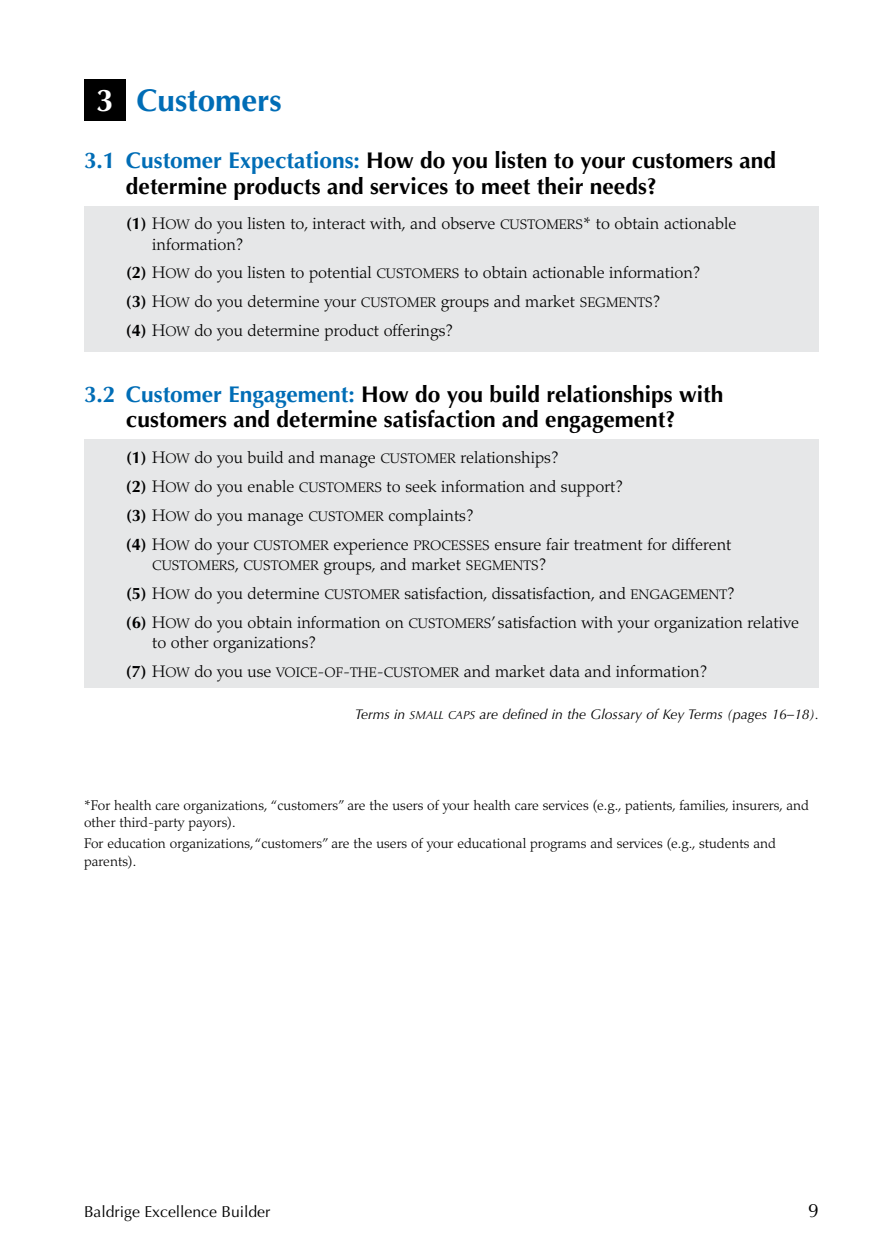
<style>
.page{position:relative;width:882px;height:1260px;background:#fff}
.page>*{position:absolute;margin:0;border:0;box-sizing:border-box;transform-origin:0 0}
.t1{font:700 31.5px "Optima";color:#006db6}
.t2{font:700 31.5px "Optima";color:#fff}
.t3{font:700 22.75px/25.4px "Optima";color:#000}
.t4{font:19.25px "Optima";color:#000}
.t5{font:300 16.62px/20.1px "Palatino";color:#000}
.t6{font:15.75px "Optima";color:#000}
.t7{font:300 14px/21px "Palatino";color:#000}
.t8{font:italic 14px "Optima";color:#000}
.t9{font:13.83px "Palatino Light SC830";color:#000}
.s1{color:#006db6}
.s2{font-family:"Optima";font-weight:700}
.s3{font-family:"Palatino Light SC830";font-weight:400}
.s4{font-family:"Palatino Light SC830";font-weight:400;font-size:13.83px}
.s5{font-family:"Palatino";font-weight:300;font-size:16.62px}
.s6{font-family:"Optima Italic SC830";font-style:normal;font-size:11.55px}
</style>
<div class="page">
<div style="left:84px;top:439px;width:735px;height:249px;background:#e6e7e8"></div>
<div style="left:84px;top:206px;width:735px;height:146px;background:#e6e7e8"></div>
<div style="left:84px;top:79px;width:42px;height:42px;background:#000"></div>
<p class="t2" style="left:96px;top:82px;width:19px">3</p>
<h2 class="t1" style="left:137px;top:82px;width:147px">Customers</h2>
<p class="t3" style="left:126px;top:148px;width:652px;text-indent:-42px"><span class="s1">3.1 Customer Expectations:</span> How do you listen to your customers and determine products and services to meet their needs?</p>
<p class="t5" style="left:152px;top:214px;width:586px;text-indent:-26px"><span class="s2">(1)</span> <span class="s3">H</span><span class="s4">OW</span> do you listen to, interact with, and observe <span class="s4">CUSTOMERS</span>* to obtain actionable information?</p>
<p class="t5" style="left:126px;top:263px;width:576px"><span class="s2">(2)</span> <span class="s3">H</span><span class="s4">OW</span> do you listen to potential <span class="s4">CUSTOMERS</span> to obtain actionable information?</p>
<p class="t5" style="left:126px;top:292px;width:536px"><span class="s2">(3)</span> <span class="s3">H</span><span class="s4">OW</span> do you determine your <span class="s4">CUSTOMER</span> groups and market <span class="s4">SEGMENTS</span>?</p>
<p class="t5" style="left:126px;top:321px;width:329px"><span class="s2">(4)</span> <span class="s3">H</span><span class="s4">OW</span> do you determine product offerings?</p>
<p class="t3" style="left:84px;top:382px;width:641px;text-align:center"><span class="s1">3.2 Customer Engagement:</span> How do you build relationships with customers and determine satisfaction and engagement?</p>
<p class="t5" style="left:126px;top:448px;width:434px"><span class="s2">(1)</span> <span class="s3">H</span><span class="s4">OW</span> do you build and manage <span class="s4">CUSTOMER</span> relationships?</p>
<p class="t5" style="left:126px;top:476px;width:499px"><span class="s2">(2)</span> <span class="s3">H</span><span class="s4">OW</span> do you enable <span class="s4">CUSTOMERS</span> to seek information and support?</p>
<p class="t5" style="left:126px;top:505px;width:349px"><span class="s2">(3)</span> <span class="s3">H</span><span class="s4">OW</span> do you manage <span class="s4">CUSTOMER</span> complaints?</p>
<p class="t5" style="left:126px;top:534px;width:607px"><span class="s2">(4)</span> <span class="s3">H</span><span class="s4">OW</span> do your <span class="s4">CUSTOMER</span> experience <span class="s4">PROCESSES</span> ensure fair treatment for different</p>
<p class="t9" style="left:152px;top:557px;width:396px">CUSTOMERS<span class="s5">,</span> CUSTOMER <span class="s5">groups, and market</span> SEGMENTS<span class="s5">?</span></p>
<p class="t5" style="left:126px;top:583px;width:610px"><span class="s2">(5)</span> <span class="s3">H</span><span class="s4">OW</span> do you determine <span class="s4">CUSTOMER</span> satisfaction, dissatisfaction, and <span class="s4">ENGAGEMENT</span>?</p>
<p class="t5" style="left:152px;top:612px;width:648px;text-indent:-26px"><span class="s2">(6)</span> <span class="s3">H</span><span class="s4">OW</span> do you obtain information on <span class="s4">CUSTOMERS</span>’ satisfaction with your organization relative to other organizations?</p>
<p class="t5" style="left:126px;top:661px;width:583px"><span class="s2">(7)</span> <span class="s3">H</span><span class="s4">OW</span> do you use <span class="s4">VOICE</span><span class="s3">-</span><span class="s4">OF</span><span class="s3">-</span><span class="s4">THE</span><span class="s3">-</span><span class="s4">CUSTOMER</span> and market data and information?</p>
<p class="t8" style="left:355px;top:706px;width:466px">Terms in <span class="s6">SMALL CAPS</span> are defined in the Glossary of Key Terms (pages 16–18).</p>
<p class="t7" style="left:84px;top:794px;width:726px">*For health care organizations, “customers” are the users of your health care services (e.g., patients, families, insurers, and</p>
<p class="t7" style="left:84px;top:812px;width:694px">other third-party payors).<br>For education organizations, “customers” are the users of your educational programs and services (e.g., students and</p>
<p class="t7" style="left:84px;top:850px;width:54px">parents).</p>
<p class="t6" style="left:84px;top:1202px;width:188px">Baldrige Excellence Builder</p>
<p class="t4" style="left:808px;top:1199px;width:12px">9</p>
</div>
